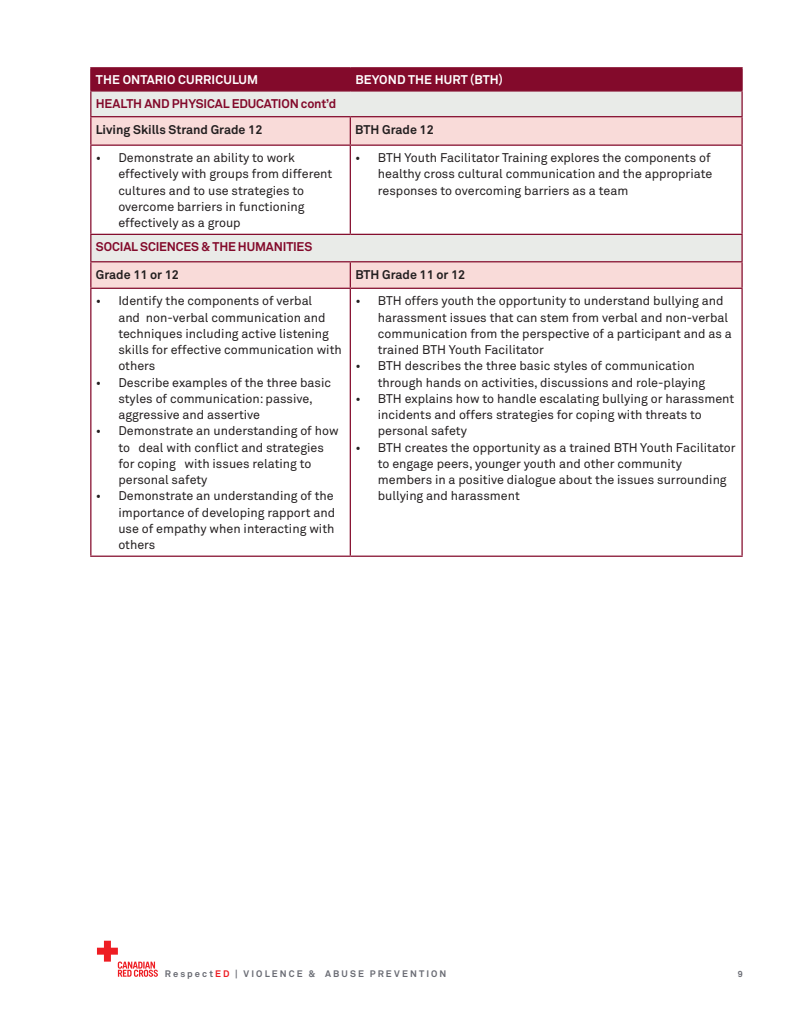
<style>
.page{position:relative;width:810px;height:1035px;background:#fff}
.page>*{position:absolute;margin:0;border:0;box-sizing:border-box;transform-origin:0 0}
.t1{font:12.5px/16.2px "Akkurat Std";color:#231f20}
.t2{font:700 12.5px "Akkurat Std";letter-spacing:-.01em;color:#830a2b}
.t3{font:700 12.5px "Akkurat Std";color:#231f20}
.t4{font:700 12.5px "Akkurat Std";letter-spacing:.01em;color:#fff}
.t5{font:700 9.38px "Akkurat Std";letter-spacing:.225em;color:#696b73}
.t6{font:700 8.75px "Akkurat Std";color:#696b73}
.s1{color:#ee1d23}
</style>
<div class="page">
<svg style="left:97px;top:940px;width:61px;height:37px"></svg>
<svg style="left:91px;top:146px;width:650px;height:410px"></svg>
<hr style="left:90px;top:67px;width:260px;height:1px;background:#830a2b">
<hr style="left:350px;top:67px;width:393px;height:1px;background:#830a2b">
<hr style="left:741px;top:68px;width:2px;height:22px;background:#830a2b">
<hr style="left:350px;top:90px;width:393px;height:2px;background:#830a2b">
<hr style="left:741px;top:92px;width:2px;height:24px;background:#830a2b">
<hr style="left:350px;top:116px;width:393px;height:1px;background:#830a2b">
<svg style="left:90px;top:68px;width:652px;height:77px;background:#cc9aa4"></svg>
<hr style="left:741px;top:117px;width:2px;height:28px;background:#830a2b">
<hr style="left:90px;top:145px;width:260px;height:1px;background:#830a2b">
<hr style="left:90px;top:146px;width:1px;height:88px;background:#830a2b">
<hr style="left:350px;top:145px;width:393px;height:1px;background:#830a2b">
<hr style="left:350px;top:146px;width:1px;height:88px;background:#830a2b">
<hr style="left:741px;top:146px;width:2px;height:88px;background:#830a2b">
<hr style="left:90px;top:234px;width:260px;height:1px;background:#830a2b">
<hr style="left:350px;top:234px;width:393px;height:1px;background:#830a2b">
<hr style="left:741px;top:235px;width:2px;height:26px;background:#830a2b">
<hr style="left:90px;top:261px;width:260px;height:1px;background:#830a2b">
<svg style="left:90px;top:235px;width:1px;height:53px"></svg>
<hr style="left:350px;top:261px;width:393px;height:1px;background:#830a2b">
<svg style="left:350px;top:262px;width:1px;height:26px"></svg>
<hr style="left:741px;top:262px;width:2px;height:26px;background:#830a2b">
<hr style="left:90px;top:288px;width:260px;height:1px;background:#830a2b">
<hr style="left:90px;top:289px;width:1px;height:267px;background:#830a2b">
<hr style="left:350px;top:288px;width:393px;height:1px;background:#830a2b">
<hr style="left:350px;top:289px;width:1px;height:267px;background:#830a2b">
<hr style="left:741px;top:289px;width:2px;height:267px;background:#830a2b">
<hr style="left:90px;top:556px;width:260px;height:1px;background:#830a2b">
<hr style="left:350px;top:556px;width:393px;height:1px;background:#830a2b">
<p class="t4" style="left:96px;top:72px;width:164px">THE ONTARIO CURRICULUM</p>
<p class="t4" style="left:355px;top:72px;width:128px">BEYOND THE HURT (BTH</p>
<p class="t4" style="left:499px;top:72px;width:6px">)</p>
<p class="t2" style="left:96px;top:96px;width:242px">HEALTH AND PHYSICAL EDUCATION CONT’D</p>
<p class="t3" style="left:96px;top:122px;width:168px">LIVING SKILLS STRAND GRADE 12</p>
<p class="t3" style="left:355px;top:122px;width:9px">BTH</p>
<p class="t3" style="left:382px;top:122px;width:53px">GRADE 12</p>
<p class="t1" style="left:118px;top:150px;width:216px;text-indent:-22px">• Demonstrate an ability to work effectively with groups from different cultures and to use strategies to overcome barriers in functioning effectively as a group</p>
<p class="t1" style="left:378px;top:150px;width:336px;text-indent:-22px">• BTH Youth Facilitator Training explores the components of healthy cross cultural communication and the appropriate responses to overcoming barriers as a team</p>
<p class="t2" style="left:96px;top:239px;width:218px">SOCIAL SCIENCES &amp; THE H UMANITIES</p>
<p class="t3" style="left:96px;top:267px;width:85px">GRADE 11 OR 12</p>
<p class="t3" style="left:355px;top:267px;width:9px">BTH</p>
<p class="t3" style="left:382px;top:267px;width:85px">GRADE 11 OR 12</p>
<p class="t1" style="left:118px;top:293px;width:225px;text-indent:-22px">• Identify the components of verbal<br>and non-verbal communication and techniques including active listening skills for effective communication with others</p>
<p class="t1" style="left:118px;top:374px;width:214px;text-indent:-22px">• Describe examples of the three basic styles of communication: passive, aggressive and assertive</p>
<p class="t1" style="left:118px;top:423px;width:222px;text-indent:-22px">• Demonstrate an understanding of how to deal with conflict and strategies for coping with issues relating to personal safety</p>
<p class="t1" style="left:118px;top:488px;width:218px;text-align:justify;text-indent:-22px">• Demonstrate an understanding of the importance of developing rapport and use of empathy when interacting with others</p>
<p class="t1" style="left:378px;top:293px;width:356px;text-indent:-22px">• BTH offers youth the opportunity to understand bullying and harassment issues that can stem from verbal and non-verbal communication from the perspective of a participant and as a trained BTH Youth Facilitator</p>
<p class="t1" style="left:378px;top:358px;width:329px;text-indent:-22px">• BTH describes the three basic styles of communication through hands on activities, discussions and role-playing</p>
<p class="t1" style="left:378px;top:390px;width:358px;text-indent:-22px">• BTH explains how to handle escalating bullying or harassment incidents and offers strategies for coping with threats to personal safety</p>
<p class="t1" style="left:378px;top:439px;width:359px;text-indent:-22px">• BTH creates the opportunity as a trained BTH Youth Facilitator to engage peers, younger youth and other community members in a positive dialogue about the issues surrounding bullying and harassment</p>
<p class="t5" style="left:165px;top:968px;width:283px">RESPECT<span class="s1">ED</span> | VIOLENCE &amp; ABUSE PR EVENTION</p>
<p class="t6" style="left:738px;top:968px;width:6px">9</p>
</div>
